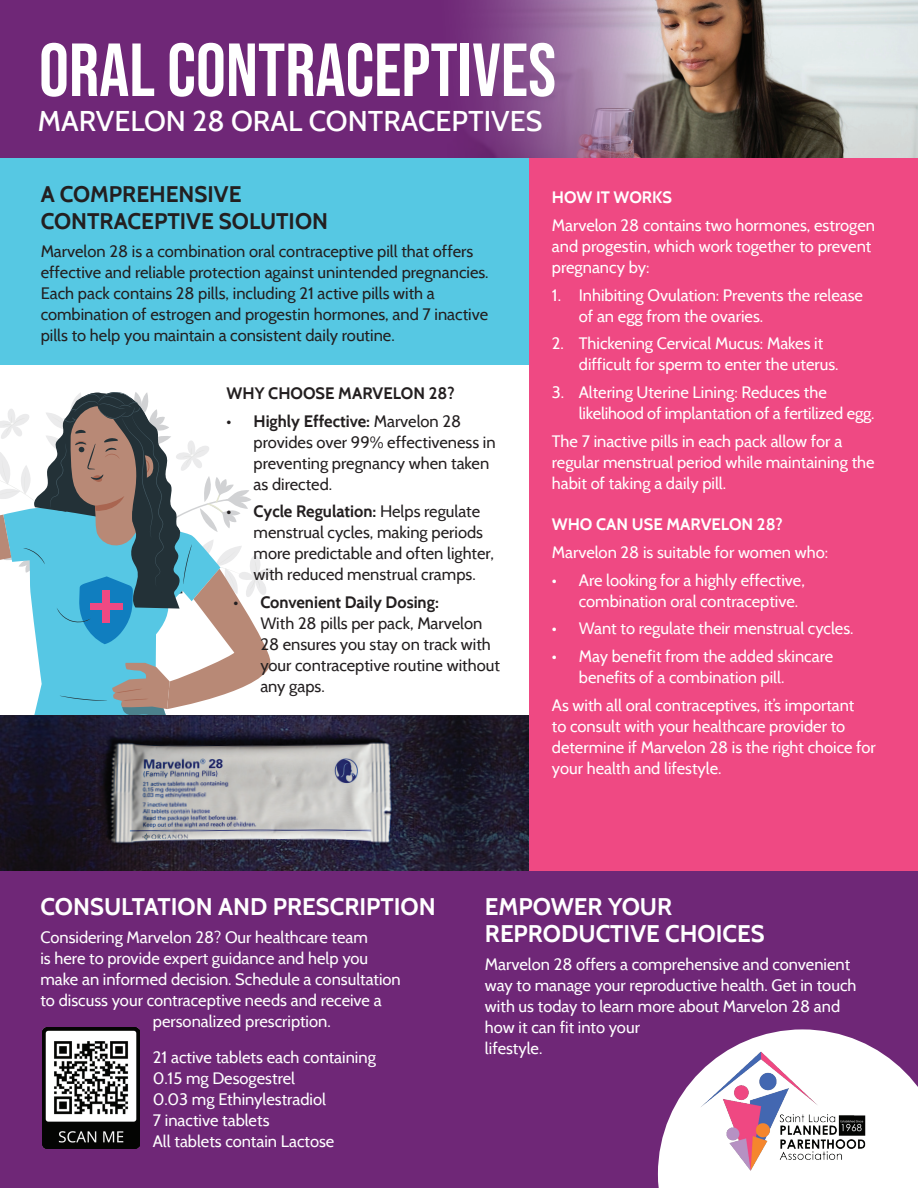
<style>
.page{position:relative;width:918px;height:1188px;background:#fff}
.page>*{position:absolute;margin:0;border:0;box-sizing:border-box;transform-origin:0 0}
.t1{font:75px "Bebas Neue";color:#fff}
.t2{font:500 28.5px "Cabin";color:#fff}
.t3{font:700 24px/27px "Cabin";color:#fff}
.t4{font:700 22.5px/27px "Cabin";color:#231f20}
.t5{font:16.5px/21px "Cabin";color:#fff}
.t6{font:16.5px/21px "Cabin";color:#231f20}
.t7{font:700 16.5px "Cabin";color:#231f20}
.t8{font:700 16.5px "Cabin";color:#fff}
.s1{font-weight:700}
</style>
<div class="page">
<svg style="left:0;top:392px;width:274px;height:324px"></svg>
<img style="left:0;top:716px;width:529px;height:156px">
<div style="left:0;top:66px;width:596px;height:299px;background:#56c8e3"></div>
<div style="left:529px;top:113px;width:389px;height:810px;background:#ef4983"></div>
<div style="left:0;top:872px;width:918px;height:316px;background:#6f2777"></div>
<div style="left:0;top:0;width:918px;height:157px;background:#6f2777"></div>
<img style="left:691px;top:0;width:227px;height:157px">
<svg style="left:467px;top:0;width:224px;height:157px;background:#926b91"></svg>
<img style="left:42px;top:1028px;width:97px;height:120px">
<img style="left:50px;top:1036px;width:82px;height:83px">
<svg style="left:658px;top:1029px;width:260px;height:159px"></svg>
<img style="left:679px;top:1045px;width:227px;height:128px">
<h1 class="t1" style="left:39px;top:28px;width:519px">ORAL CONTRACEPTIVES</h1>
<h2 class="t2" style="left:38px;top:104px;width:506px">MARVELON 28 ORAL CONTRACEPTIVES</h2>
<h3 class="t4" style="left:41px;top:181px;width:289px">A COMPREHENSIVE<br>CONTRACEPTIVE SOLUTION</h3>
<p class="t6" style="left:41px;top:241px;width:449px">Marvelon 28 is a combination oral contraceptive pill that offers effective and reliable protection against unintended pregnancies.<br>Each pack contains 28 pills, including 21 active pills with a combination of estrogen and progestin hormones, and 7 inactive pills to help you maintain a consistent daily routine.</p>
<p class="t7" style="left:227px;top:383px;width:230px">WHY CHOOSE MARVELON 28?</p>
<p class="t6" style="left:254px;top:410px;width:244px;text-indent:-27px"><span class="s1">• HIGHLY EFFECTIVE:</span> Marvelon 28 provides over 99% effectiveness in preventing pregnancy when taken as directed.</p>
<p class="t6" style="left:254px;top:501px;width:242px;text-indent:-27px"><span class="s1">• CYCLE REGULATION:</span> Helps regulate menstrual cycles, making periods more predictable and often lighter, with reduced menstrual cramps.</p>
<p class="t7" style="left:233px;top:592px;width:207px">• CONVENIENT DAILY DOSING:</p>
<p class="t6" style="left:260px;top:613px;width:241px">With 28 pills per pack, Marvelon<br>28 ensures you stay on track with your contraceptive routine without any gaps.</p>
<p class="t8" style="left:552px;top:187px;width:122px">HOW IT WORKS</p>
<p class="t5" style="left:552px;top:215px;width:325px">Marvelon 28 contains two hormones, estrogen and progestin, which work together to prevent pregnancy by:</p>
<p class="t5" style="left:579px;top:284px;width:286px;text-indent:-27px">1. Inhibiting Ovulation: Prevents the release of an egg from the ovaries.</p>
<p class="t5" style="left:579px;top:333px;width:261px;text-indent:-27px">2. Thickening Cervical Mucus: Makes it difficult for sperm to enter the uterus.</p>
<p class="t5" style="left:579px;top:382px;width:297px;text-indent:-27px">3. Altering Uterine Lining: Reduces the likelihood of implantation of a fertilized egg.</p>
<p class="t5" style="left:552px;top:431px;width:324px">The 7 inactive pills in each pack allow for a regular menstrual period while maintaining the habit of taking a daily pill.</p>
<p class="t8" style="left:552px;top:514px;width:233px">WHO CAN USE MARVELON 28?</p>
<p class="t5" style="left:552px;top:542px;width:278px">Marvelon 28 is suitable for women who:</p>
<p class="t5" style="left:579px;top:569px;width:228px;text-indent:-27px">• Are looking for a highly effective, combination oral contraceptive.</p>
<p class="t5" style="left:552px;top:618px;width:303px">• Want to regulate their menstrual cycles.</p>
<p class="t5" style="left:579px;top:646px;width:256px;text-indent:-27px">• May benefit from the added skincare benefits of a combination pill.</p>
<p class="t5" style="left:552px;top:695px;width:326px">As with all oral contraceptives, it’s important<br>to consult with your healthcare provider to determine if Marvelon 28 is the right choice for your health and lifestyle.</p>
<h3 class="t3" style="left:40px;top:893px;width:397px">CONSU LTATION AND PRESCRIPTION</h3>
<p class="t5" style="left:40px;top:927px;width:329px">Considering Marvelon 28? Our healthcare team</p>
<p class="t5" style="left:40px;top:948px;width:329px">is here to provide expert guidance and help you</p>
<p class="t5" style="left:40px;top:969px;width:362px">make an informed decision. Schedule a consultation</p>
<p class="t5" style="left:40px;top:990px;width:343px">to discuss your contraceptive needs and receive a</p>
<p class="t5" style="left:153px;top:1011px;width:179px">personalized prescription.</p>
<p class="t5" style="left:153px;top:1047px;width:225px">21 active tablets each containing<br>0.15 mg Desogestrel<br>0.03 mg Ethinylestradiol<br>7 inactive tablets<br>All tablets contain Lactose</p>
<h3 class="t3" style="left:485px;top:893px;width:281px">EMPOWER YOUR<br>REPRODUCTIVE CHOICES</h3>
<p class="t5" style="left:485px;top:954px;width:373px">Marvelon 28 offers a comprehensive and convenient way to manage your reproductive health. Get in touch with us today to learn more about Marvelon 28 and how it can fit into your<br>lifestyle.</p>
</div>
